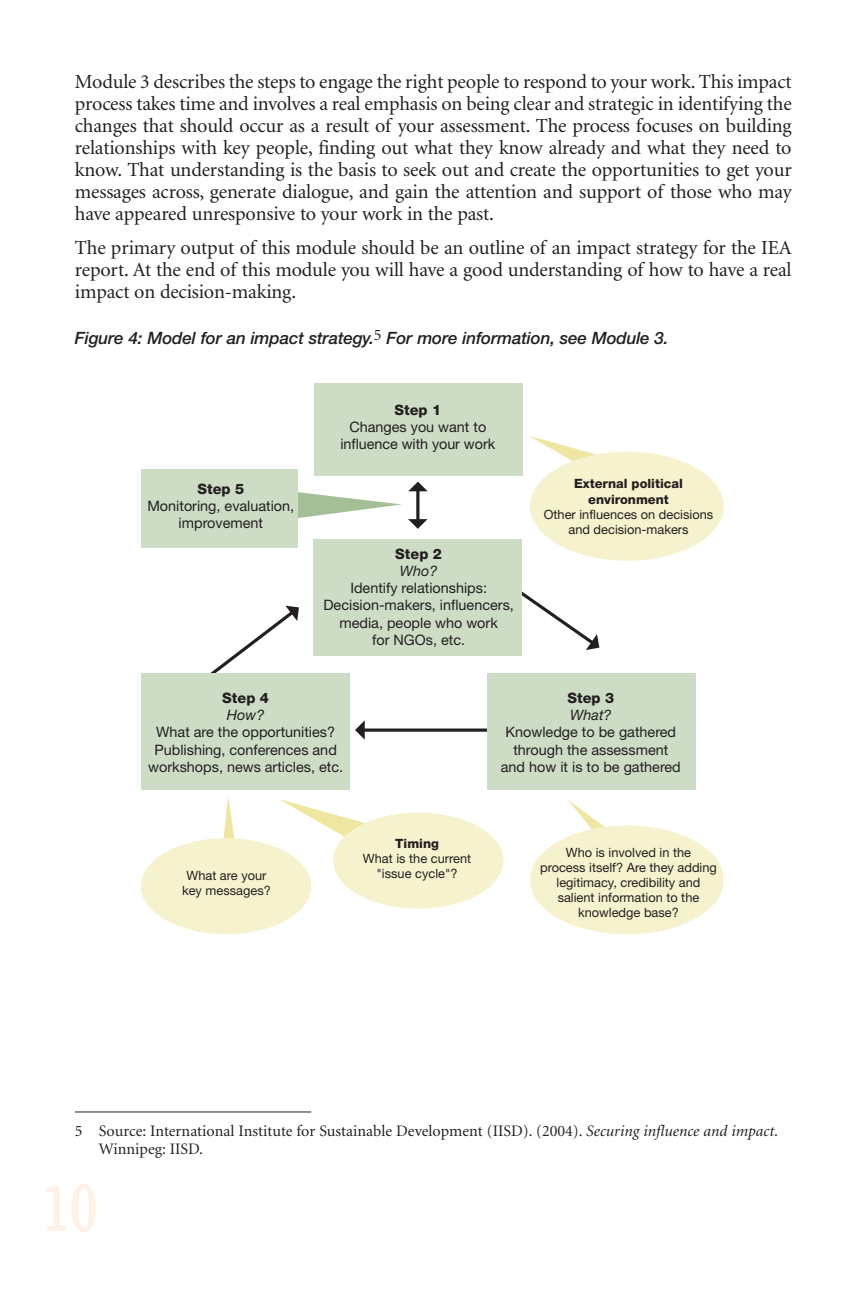
<style>
.page{position:relative;width:865px;height:1297px;background:#fff}
.page>*{position:absolute;margin:0;border:0;box-sizing:border-box;transform-origin:0 0}
.t1{font:72px "Clearface Got T Regu Ro 1";color:#fef2e6;scale:.8 1}
.t2{font:20px/22px "Minion";letter-spacing:-.01em;color:#231f20;text-align:justify}
.t3{font:italic 500 17px "Helvetica Neue";letter-spacing:-.01em;color:#231f20}
.t4{font:16px/18px "Minion";color:#231f20}
.t5{font:14.4px/17.2px "Helvetica Neue";color:#231f20;text-align:center}
.t6{font:800 14.4px "Helvetica Neue";color:#231f20}
.t7{font:italic 14.4px "Helvetica Neue";color:#231f20}
.t8{font:12.8px/15.2px "Helvetica Neue";color:#231f20;text-align:center}
.t9{font:800 12.8px/15.2px "Helvetica Neue";color:#231f20;text-align:center}
.s1{font-style:italic}
</style>
<div class="page">
<svg style="left:75px;top:383px;width:649px;height:730px"></svg>
<p class="t2" style="left:75px;top:72px;width:718px">Module 3 describes the steps to engage the right people to respond to your work. This impact process takes time and involves a real emphasis on being clear and strategic in identifying the changes that should occur as a result of your assessment. The process focuses on building relationships with key people, finding out what they know already and what they need to know. That understanding is the basis to seek out and create the opportunities to get your messages across, generate dialogue, and gain the attention and support of those who may have appeared unresponsive to your work in the past.</p>
<p class="t2" style="left:75px;top:238px;width:717px">The primary output of this module should be an outline of an impact strategy for the IEA report. At the end of this module you will have a good understanding of how to have a real impact on decision-making.</p>
<p class="t3" style="left:75px;top:332px;width:595px">Figure 4: Model for an impact strategy.<sup>5</sup> For more information, see Module 3.</p>
<p class="t6" style="left:197px;top:484px;width:48px">Step 5</p>
<p class="t5" style="left:147px;top:499px;width:148px">Monitoring, evaluation, improvement</p>
<p class="t6" style="left:394px;top:404px;width:48px">Step 1</p>
<p class="t5" style="left:340px;top:420px;width:156px">Changes you want to influence with your work</p>
<p class="t6" style="left:395px;top:548px;width:48px">Step 2</p>
<p class="t7" style="left:399px;top:566px;width:39px">Who?</p>
<p class="t5" style="left:323px;top:581px;width:192px">Identify relationships:<br>Decision-makers, influencers, media, people who work<br>for NGOs, etc.</p>
<p class="t9" style="left:574px;top:477px;width:110px">External political environment</p>
<p class="t8" style="left:543px;top:508px;width:171px">Other influences on decisions and decision-makers</p>
<p class="t6" style="left:222px;top:692px;width:48px">Step 4</p>
<p class="t7" style="left:227px;top:710px;width:39px">How?</p>
<p class="t5" style="left:148px;top:725px;width:196px">What are the opportunities?<br>Publishing, conferences and workshops, news articles, etc.</p>
<p class="t9" style="left:395px;top:836px;width:45px">Timing</p>
<p class="t8" style="left:363px;top:852px;width:110px">What is the current</p>
<p class="t8" style="left:186px;top:869px;width:81px">What are your</p>
<p class="t8" style="left:376px;top:867px;width:83px">"issue cycle"?</p>
<p class="t8" style="left:182px;top:884px;width:90px">key messages?</p>
<p class="t6" style="left:567px;top:692px;width:48px">Step 3</p>
<p class="t7" style="left:570px;top:710px;width:43px">What?</p>
<p class="t5" style="left:500px;top:725px;width:181px">Knowledge to be gathered through the assessment and how it is to be gathered</p>
<p class="t8" style="left:540px;top:845px;width:178px">Who is involved in the<br>process itself? Are they adding legitimacy, credibility and salient information to the knowledge base?</p>
<p class="t4" style="left:99px;top:1123px;width:680px;text-indent:-24px">5 Source: International Institute for Sustainable Development (IISD). (2004). <span class="s1">Securing influence and impact</span>.<br>Winnipeg: IISD.</p>
<h1 class="t1" style="left:40px;top:1183px;width:74px">10</h1>
</div>
